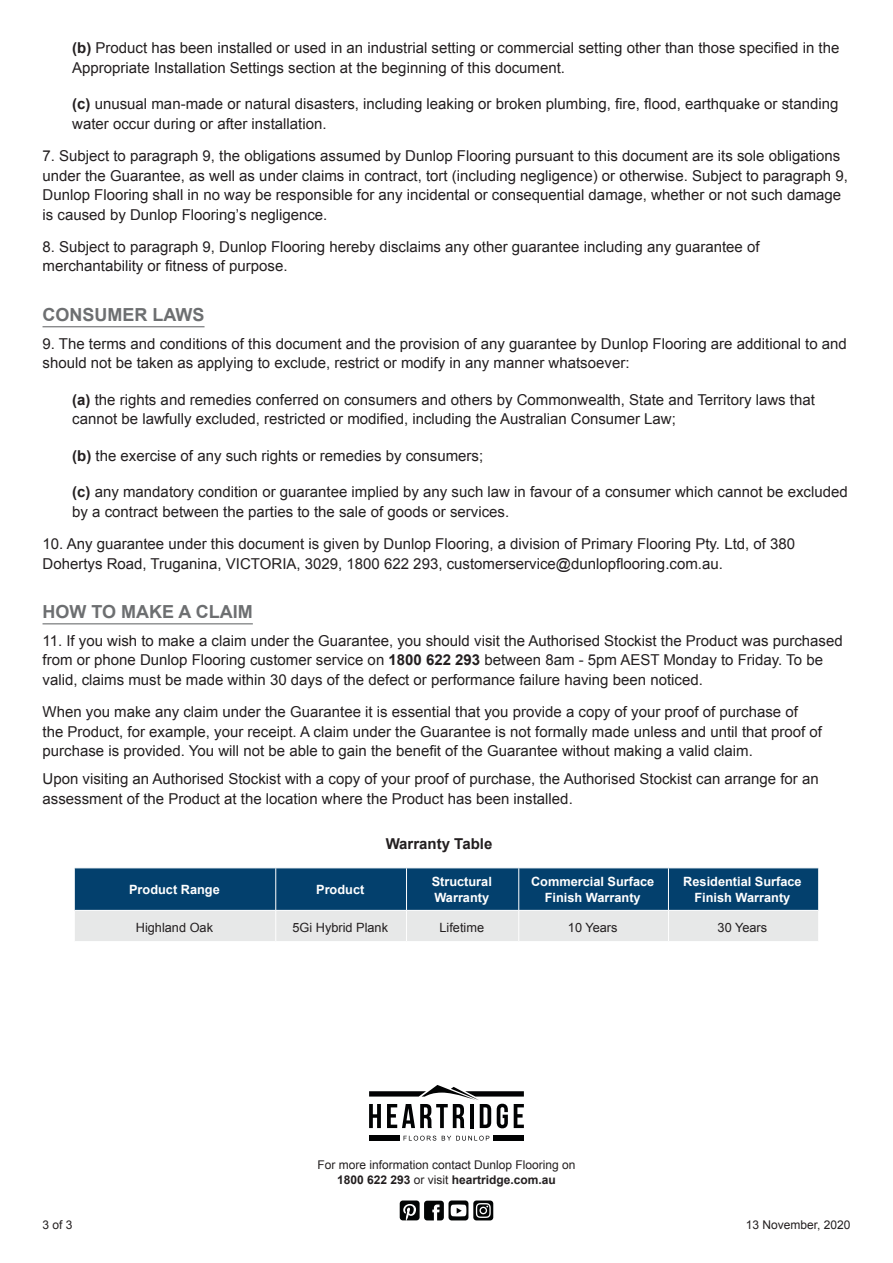
<style>
.page{position:relative;width:893px;height:1263px;background:#fff}
.page>*{position:absolute;margin:0;border:0;box-sizing:border-box;transform-origin:0 0}
.Header_2{font:700 18px "Arial";color:#6d6f71}
.List{font:15px/19.5px "Arial";color:#231f20}
.Body{font:15px/19.5px "Arial";color:#231f20}
.List-2{font:700 15px "Arial";color:#231f20}
.t1{font:700 12.75px/16.5px "Arial";color:#fff;text-align:center}
.t2{font:12.75px "Arial";color:#231f20}
.t3{font:12px/14.4px "Arial";color:#231f20;text-align:center}
.s1{font-weight:700}
</style>
<div class="page">
<svg style="left:404px;top:1136px;width:32px;height:4px"></svg>
<svg style="left:442px;top:1136px;width:47px;height:4px"></svg>
<div style="left:369px;top:1135px;width:31px;height:6px;background:#010203"></div>
<div style="left:493px;top:1135px;width:31px;height:6px;background:#010203"></div>
<svg style="left:369px;top:1085px;width:155px;height:43px"></svg>
<svg style="left:400px;top:1200px;width:93px;height:21px"></svg>
<svg style="left:75px;top:868px;width:743px;height:73px;background:#6387a1"></svg>
<hr style="left:75px;top:910px;width:201px;height:1px;background:#fff">
<hr style="left:276px;top:910px;width:130px;height:1px;background:#fff">
<hr style="left:406px;top:910px;width:113px;height:1px;background:#fff">
<hr style="left:519px;top:910px;width:149px;height:1px;background:#fff">
<hr style="left:668px;top:910px;width:150px;height:1px;background:#fff">
<hr style="left:275px;top:868px;width:1px;height:42px;background:#fff">
<hr style="left:406px;top:868px;width:1px;height:42px;background:#fff">
<hr style="left:518px;top:868px;width:1px;height:42px;background:#fff">
<hr style="left:668px;top:868px;width:1px;height:42px;background:#fff">
<hr style="left:275px;top:911px;width:1px;height:30px;background:#fff">
<hr style="left:406px;top:911px;width:1px;height:30px;background:#fff">
<hr style="left:518px;top:911px;width:1px;height:30px;background:#fff">
<hr style="left:668px;top:911px;width:1px;height:30px;background:#fff">
<hr style="left:43px;top:326px;width:162px;height:1px;background:#6d6f71">
<hr style="left:43px;top:623px;width:210px;height:1px;background:#6d6f71">
<p class="List" style="left:72px;top:39px;width:769px"><span class="s1">(b)</span> Product has been installed or used in an industrial setting or commercial setting other than those specified in the<br>Appropriate Installation Settings section at the beginning of this document.</p>
<p class="List" style="left:72px;top:95px;width:768px"><span class="s1">(c)</span> unusual man-made or natural disasters, including leaking or broken plumbing, fire, flood, earthquake or standing water occur during or after installation.</p>
<p class="List" style="left:43px;top:146px;width:807px">7. Subject to paragraph 9, the obligations assumed by Dunlop Flooring pursuant to this document are its sole obligations under the Guarantee, as well as under claims in contract, tort (including negligence) or otherwise. Subject to paragraph 9, Dunlop Flooring shall in no way be responsible for any incidental or consequential damage, whether or not such damage is caused by Dunlop Flooring’s negligence.</p>
<p class="List" style="left:43px;top:237px;width:719px">8. Subject to paragraph 9, Dunlop Flooring hereby disclaims any other guarantee including any guarantee of merchantability or fitness of purpose.</p>
<p class="Header_2" style="left:43px;top:303px;width:164px">CONSUMER LAWS</p>
<p class="List" style="left:43px;top:334px;width:806px">9. The terms and conditions of this document and the provision of any guarantee by Dunlop Flooring are additional to and should not be taken as applying to exclude, restrict or modify in any manner whatsoever:</p>
<p class="List" style="left:72px;top:390px;width:744px"><span class="s1">(a)</span> the rights and remedies conferred on consumers and others by Commonwealth, State and Territory laws that cannot be lawfully excluded, restricted or modified, including the Australian Consumer Law;</p>
<p class="List" style="left:72px;top:446px;width:412px"><span class="s1">(b)</span> the exercise of any such rights or remedies by consumers;</p>
<p class="List" style="left:72px;top:482px;width:777px"><span class="s1">(c)</span> any mandatory condition or guarantee implied by any such law in favour of a consumer which cannot be excluded by a contract between the parties to the sale of goods or services.</p>
<p class="List" style="left:43px;top:534px;width:754px">10. Any guarantee under this document is given by Dunlop Flooring, a division of Primary Flooring Pty. Ltd, of 380<br>Dohertys Road, Truganina, VICTORIA, 3029, 1800 622 293, customerservice@dunlopflooring.com.au.</p>
<p class="Header_2" style="left:43px;top:600px;width:212px">HOW TO MAKE A CLAIM</p>
<p class="List" style="left:43px;top:631px;width:802px">11. If you wish to make a claim under the Guarantee, you should visit the Authorised Stockist the Product was purchased from or phone Dunlop Flooring customer service on <span class="s1">1800 622 293</span> between 8am - 5pm AEST Monday to Friday. To be valid, claims must be made within 30 days of the defect or performance failure having been noticed.</p>
<p class="Body" style="left:43px;top:702px;width:781px">When you make any claim under the Guarantee it is essential that you provide a copy of your proof of purchase of the Product, for example, your receipt. A claim under the Guarantee is not formally made unless and until that proof of purchase is provided. You will not be able to gain the benefit of the Guarantee without making a valid claim.</p>
<p class="Body" style="left:43px;top:769px;width:778px">Upon visiting an Authorised Stockist with a copy of your proof of purchase, the Authorised Stockist can arrange for an assessment of the Product at the location where the Product has been installed.</p>
<p class="List-2" style="left:386px;top:833px;width:108px">Warranty Table</p>
<p class="t1" style="left:129px;top:881px;width:92px">Product Range</p>
<p class="t1" style="left:316px;top:881px;width:50px">Product</p>
<p class="t1" style="left:432px;top:873px;width:62px;text-align:left">Structural<br>Warranty</p>
<p class="t1" style="left:531px;top:873px;width:125px">Commercial Surface<br>Finish Warranty</p>
<p class="t1" style="left:683px;top:873px;width:120px">Residential Surface<br>Finish Warranty</p>
<p class="t2" style="left:136px;top:919px;width:79px">Highland Oak</p>
<p class="t2" style="left:292px;top:919px;width:97px">5Gi Hybrid Plank</p>
<p class="t2" style="left:439px;top:919px;width:46px">Lifetime</p>
<p class="t2" style="left:568px;top:919px;width:51px">10 Years</p>
<p class="t2" style="left:718px;top:919px;width:51px">30 Years</p>
<p class="t3" style="left:317px;top:1158px;width:260px">For more information contact Dunlop Flooring on<br><span class="s1">1800 622 293</span> or visit <span class="s1">heartridge.com.au</span></p>
<p class="t3" style="left:43px;top:1218px;width:32px">3 of 3</p>
<p class="t3" style="left:746px;top:1218px;width:106px">13 November, 2020</p>
</div>
